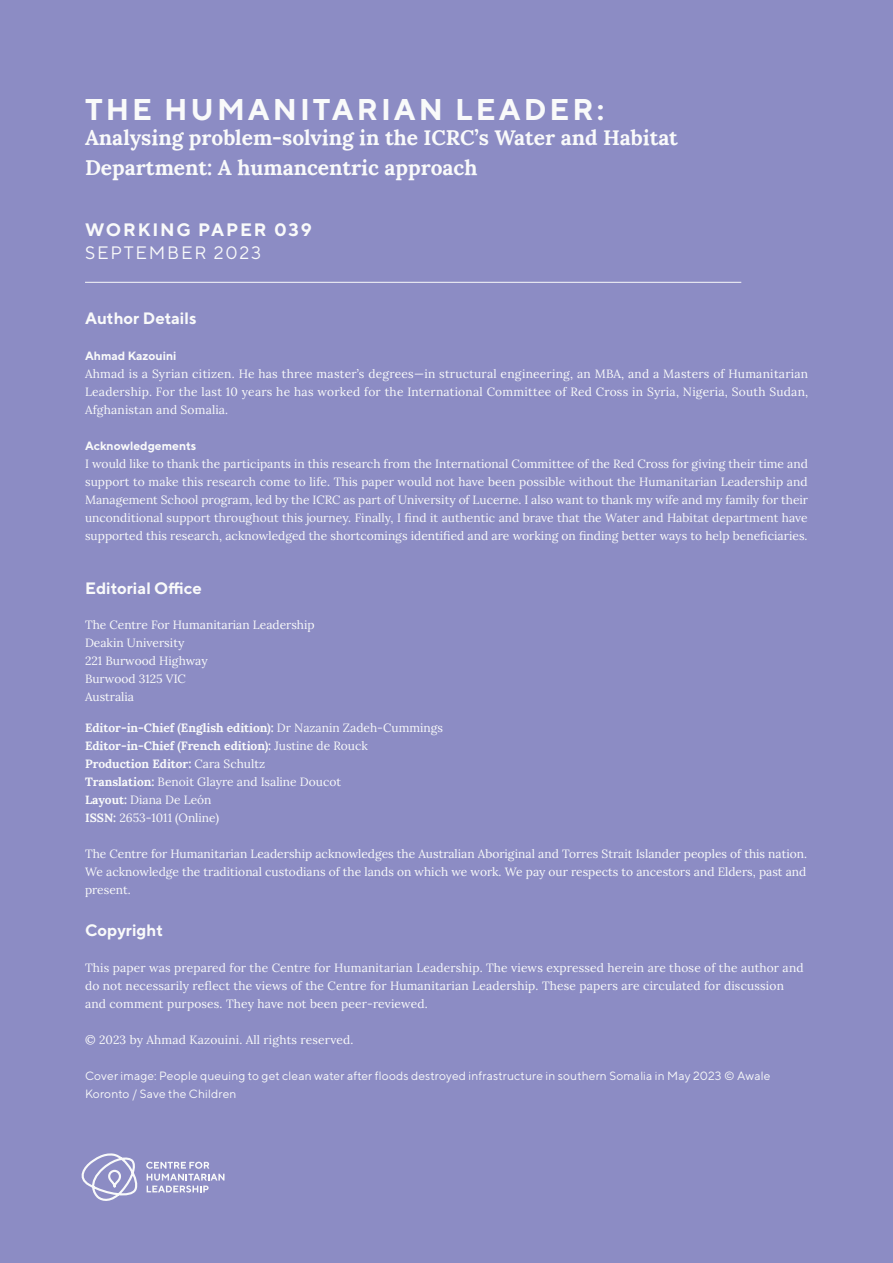
<style>
.page{position:relative;width:893px;height:1263px;background:#8c8cc4}
.page>*{position:absolute;margin:0;border:0;box-sizing:border-box;transform-origin:0 0}
.The_Humanitarian_leader{font:700 30px "TT Norms";letter-spacing:.1em;color:#f9fafa}
.Imprint_H1{font:700 21px/30px "Lora";color:#f9fafa}
.Imprint_Author{font:700 18px/22.5px "TT Norms";letter-spacing:.1em;color:#f9fafa}
.t1{font:700 16.5px "TT Norms";color:#f9fafa}
.Body_Copy{font:12px/18px "Lora";letter-spacing:.015em;color:#f9fafa;text-align:justify}
.Imprint_Address{font:12px/18px "Lora";color:#f9fafa}
.Imprint_Address-2{font:700 12px "Lora";color:#f9fafa}
.References{font:12px/18px "TT Norms";letter-spacing:.01em;color:#f9fafa}
.t2{font:700 12px "TT Norms";color:#f9fafa}
.s1{font-weight:400}
.s2{font-weight:700}
</style>
<div class="page">
<hr style="left:85px;top:282px;width:656px;height:1px;background:#f9fafa">
<svg style="left:81px;top:1153px;width:57px;height:48px"></svg>
<svg style="left:146px;top:1162px;width:78px;height:30px"></svg>
<p class="The_Humanitarian_leader" style="left:85px;top:90px;width:521px">THE HUMANITARIAN LEADER:</p>
<p class="Imprint_H1" style="left:85px;top:121px;width:594px">Analysing problem-solving in the ICRC’s Water and Habitat<br>Department: A humancentric approach</p>
<p class="Imprint_Author" style="left:85px;top:218px;width:228px">WORKING PAPER 039<br><span class="s1">SEPTEMBER 2023</span></p>
<h3 class="t1" style="left:85px;top:308px;width:113px">Author Details</h3>
<h3 class="t2" style="left:85px;top:348px;width:93px">Ahmad Kazouini</h3>
<p class="Body_Copy" style="left:85px;top:364px;width:725px">Ahmad is a Syrian citizen. He has three master’s degrees—in structural engineering, an MBA, and a Masters of Humanitarian Leadership. For the last 10 years he has worked for the International Committee of Red Cross in Syria, Nigeria, South Sudan, Afghanistan and Somalia.</p>
<h3 class="t2" style="left:85px;top:438px;width:113px">Acknowledgements</h3>
<p class="Body_Copy" style="left:85px;top:454px;width:725px">I would like to thank the participants in this research from the International Committee of the Red Cross for giving their time and support to make this research come to life. This paper would not have been possible without the Humanitarian Leadership and Management School program, led by the ICRC as part of University of Lucerne. I also want to thank my wife and my family for their unconditional support throughout this journey. Finally, I find it authentic and brave that the Water and Habitat department have supported this research, acknowledged the shortcomings identified and are working on finding better ways to help beneficiaries.</p>
<h3 class="t1" style="left:85px;top:578px;width:118px">Editorial Office</h3>
<p class="Imprint_Address" style="left:85px;top:615px;width:231px">The Centre For Humanitarian Leadership<br>Deakin University<br>221 Burwood Highway<br>Burwood 3125 VIC<br>Australia</p>
<p class="Imprint_Address-2" style="left:85px;top:717px;width:359px">Editor-in-Chief (English edition): <span class="s1">Dr Nazanin Zadeh-Cummings</span></p>
<p class="Imprint_Address-2" style="left:85px;top:735px;width:284px">Editor-in-Chief (French edition): <span class="s1">Justine de Rouck</span></p>
<p class="Imprint_Address-2" style="left:85px;top:753px;width:182px">Production Editor: <span class="s1">Cara Schultz</span></p>
<p class="Imprint_Address" style="left:85px;top:772px;width:257px"><span class="s2">Translation:</span> Benoit Glayre and Isaline Doucot</p>
<p class="Imprint_Address" style="left:85px;top:790px;width:128px"><span class="s2">Layout:</span> Diana De León</p>
<p class="Imprint_Address" style="left:85px;top:808px;width:135px"><span class="s2">ISSN:</span> 2653-1011 (Online)</p>
<p class="Imprint_Address" style="left:85px;top:844px;width:723px;text-align:justify">The Centre for Humanitarian Leadership acknowledges the Australian Aboriginal and Torres Strait Islander peoples of this nation.<br>We acknowledge the traditional custodians of the lands on which we work. We pay our respects to ancestors and Elders, past and present.</p>
<h3 class="t1" style="left:85px;top:920px;width:80px">Copyright</h3>
<p class="Body_Copy" style="left:85px;top:958px;width:720px;text-align:left">This paper was prepared for the Centre for Humanitarian Leadership. The views expressed herein are those of the author and do not necessarily reflect the views of the Centre for Humanitarian Leadership. These papers are circulated for discussion and comment purposes. They have not been peer-reviewed.</p>
<p class="Body_Copy" style="left:85px;top:1030px;width:270px">© 2023 by Ahmad Kazouini. All rights reserved.</p>
<p class="References" style="left:85px;top:1067px;width:687px">Cover image: People queuing to get clean water after floods destroyed infrastructure in southern Somalia in May 2023 © Awale<br>Koronto / Save the Children</p>
</div>
